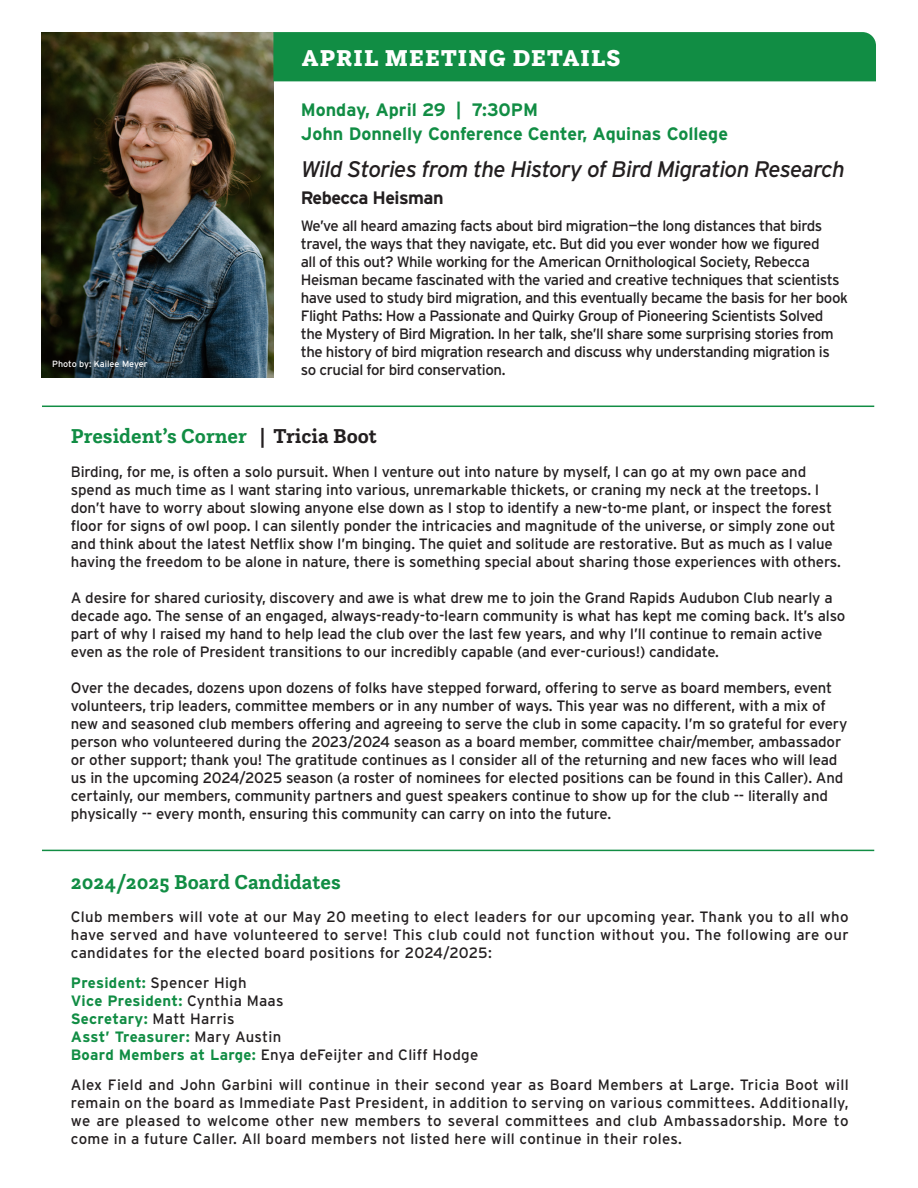
<style>
.page{position:relative;width:918px;height:1188px;background:#fff}
.page>*{position:absolute;margin:0;border:0;box-sizing:border-box;transform-origin:0 0}
.t1{font:900 24px "Questa Slab";letter-spacing:.05em;color:#fff}
.t2{font:italic 22.5px "Interstate";letter-spacing:-.03em;color:#231f20}
.t3{font:700 21px "Questa Slab";color:#118d44}
.t4{font:700 18px "Interstate";color:#118d44}
.t5{font:700 18px "Interstate";letter-spacing:-.03em;color:#231f20}
.t6{font:15px/18px "Interstate";letter-spacing:-.01em;color:#231f20}
.t7{font:15px/18px "Interstate";letter-spacing:-.03em;color:#231f20}
.t8{font:700 15px "Interstate";letter-spacing:.015em;color:#118d44}
.t9{font:15px "Interstate";letter-spacing:.02em;color:#231f20}
.t10{font:9px "Interstate";color:#fff}
.s1{color:#231f20}
.s2{font-weight:700;color:#118d44}
.s3{font-weight:400;color:#231f20}
</style>
<div class="page">
<img style="left:42px;top:32px;width:231px;height:345px">
<div style="left:273px;top:32px;width:603px;height:49px;background:#118d44"></div>
<hr style="left:42px;top:406px;width:832px;height:1px;background:#118d44">
<hr style="left:42px;top:850px;width:832px;height:1px;background:#118d44">
<p class="t1" style="left:302px;top:42px;width:320px">APRIL MEETING DETAILS</p>
<p class="t10" style="left:52px;top:359px;width:97px">Photo by: Kailee Meyer</p>
<p class="t4" style="left:301px;top:100px;width:239px">Monday, April 29 | 7:30PM</p>
<p class="t4" style="left:301px;top:124px;width:429px">John Donnelly Conference Center, Aquinas College</p>
<p class="t2" style="left:301px;top:157px;width:546px">Wild Stories from the History of Bird Migration Research</p>
<p class="t5" style="left:301px;top:188px;width:144px">Rebecca Heisman</p>
<p class="t7" style="left:301px;top:217px;width:549px">We’ve all heard amazing facts about bird migration—the long distances that birds travel, the ways that they navigate, etc. But did you ever wonder how we figured<br>all of this out? While working for the American Ornithological Society, Rebecca Heisman became fascinated with the varied and creative techniques that scientists have used to study bird migration, and this eventually became the basis for her book Flight Paths: How a Passionate and Quirky Group of Pioneering Scientists Solved the Mystery of Bird Migration. In her talk, she’ll share some surprising stories from the history of bird migration research and discuss why understanding migration is so crucial for bird conservation.</p>
<p class="t3" style="left:71px;top:423px;width:308px">President’s Corner <span class="s1">| Tricia Boot</span></p>
<p class="t6" style="left:71px;top:463px;width:771px">Birding, for me, is often a solo pursuit. When I venture out into nature by myself, I can go at my own pace and spend as much time as I want staring into various, unremarkable thickets, or craning my neck at the treetops. I don’t have to worry about slowing anyone else down as I stop to identify a new-to-me plant, or inspect the forest floor for signs of owl poop. I can silently ponder the intricacies and magnitude of the universe, or simply zone out and think about the latest Netflix show I’m binging. The quiet and solitude are restorative. But as much as I value having the freedom to be alone in nature, there is something special about sharing those experiences with others.</p>
<p class="t6" style="left:71px;top:589px;width:776px">A desire for shared curiosity, discovery and awe is what drew me to join the Grand Rapids Audubon Club nearly a decade ago. The sense of an engaged, always-ready-to-learn community is what has kept me coming back. It’s also part of why I raised my hand to help lead the club over the last few years, and why I’ll continue to remain active even as the role of President transitions to our incredibly capable (and ever-curious!) candidate.</p>
<p class="t6" style="left:71px;top:679px;width:778px">Over the decades, dozens upon dozens of folks have stepped forward, offering to serve as board members, event volunteers, trip leaders, committee members or in any number of ways. This year was no different, with a mix of new and seasoned club members offering and agreeing to serve the club in some capacity. I’m so grateful for every person who volunteered during the 2023/2024 season as a board member, committee chair/member, ambassador or other support; thank you! The gratitude continues as I consider all of the returning and new faces who will lead us in the upcoming 2024/2025 season (a roster of nominees for elected positions can be found in this Caller). And certainly, our members, community partners and guest speakers continue to show up for the club -- literally and physically -- every month, ensuring this community can carry on into the future.</p>
<p class="t3" style="left:71px;top:868px;width:272px">2024/2025 Board Candidates</p>
<p class="t6" style="left:71px;top:908px;width:779px;text-align:justify">Club members will vote at our May 20 meeting to elect leaders for our upcoming year. Thank you to all who have served and have volunteered to serve! This club could not function without you. The following are our candidates for the elected board positions for 2024/2025:</p>
<p class="t9" style="left:71px;top:974px;width:177px"><span class="s2">President:</span> Spencer High</p>
<p class="t8" style="left:71px;top:992px;width:214px">Vice President: <span class="s3">Cynthia Maas</span></p>
<p class="t8" style="left:71px;top:1010px;width:165px">Secretary: <span class="s3">Matt Harris</span></p>
<p class="t8" style="left:71px;top:1028px;width:212px">Asst’ Treasurer: <span class="s3">Mary Austin</span></p>
<p class="t9" style="left:71px;top:1046px;width:409px"><span class="s2">Board Members at Large:</span> Enya deFeijter and Cliff Hodge</p>
<p class="t6" style="left:71px;top:1076px;width:779px;text-align:justify">Alex Field and John Garbini will continue in their second year as Board Members at Large. Tricia Boot will remain on the board as Immediate Past President, in addition to serving on various committees. Additionally, we are pleased to welcome other new members to several committees and club Ambassadorship. More to come in a future Caller. All board members not listed here will continue in their roles.</p>
</div>
